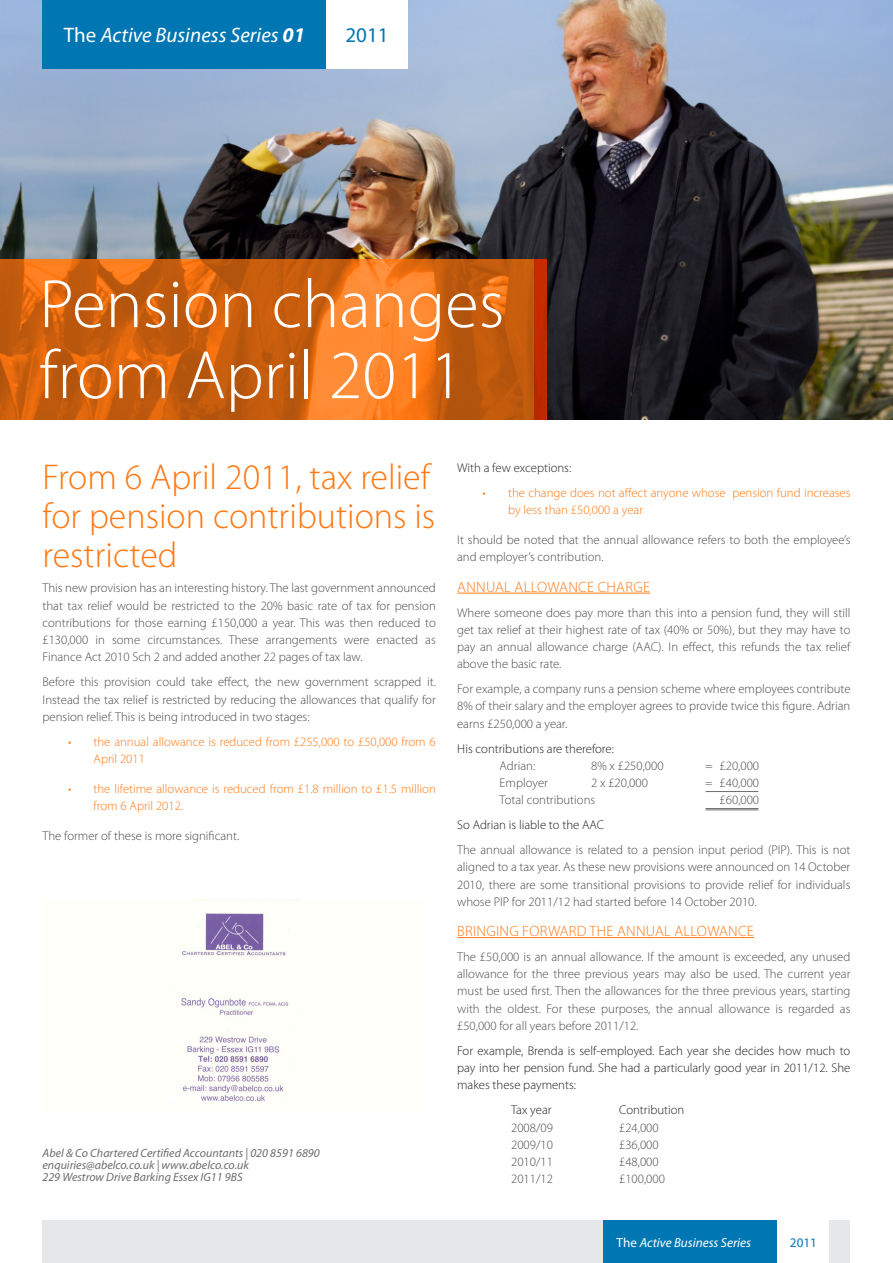
<style>
.page{position:relative;width:893px;height:1263px;background:#fff}
.page>*{position:absolute;margin:0;border:0;box-sizing:border-box;transform-origin:0 0}
.t1{font:300 69px/71.1px "Myriad Pro";color:#fff}
.Title_paragraph{font:300 36px/39px "Myriad Pro";color:#ff7813}
.t2{font:italic 21px "Myriad Pro";color:#fff}
.t3{font:21px "Myriad Pro";color:#0077b3}
.Sub_heading{font:300 15px "Myriad Pro";letter-spacing:.02em;color:#ff7813}
.t4{font:italic 13.2px "Myriad Pro";color:#fff}
.t5{font:13.2px "Myriad Pro";color:#0077b3}
.Main_text{font:300 12.75px/17.2px "Myriad Pro";color:#4b4c4d;text-align:justify}
.Bullet_title{font:300 12.75px/17.2px "Myriad Pro";color:#231f20;text-align:justify}
.Bulleted_points{font:300 12.75px/17.2px "Myriad Pro";color:#ff7813}
.t6{font:italic 12px "Myriad Pro";color:#6c6d70}
.s1{font-style:normal}
.s2{font-weight:700}
</style>
<div class="page">
<img style="left:0;top:0;width:893px;height:420px">
<div style="left:43px;top:0;width:283px;height:68px;background:#0077b3"></div>
<div style="left:326px;top:0;width:81px;height:68px;background:#fff"></div>
<div style="left:43px;top:1220px;width:807px;height:43px;background:#e6e7e9"></div>
<div style="left:603px;top:1220px;width:195px;height:43px;background:#0077b3"></div>
<div style="left:778px;top:1219px;width:51px;height:44px;background:#fff"></div>
<hr style="left:457px;top:593px;width:193px;height:1px;background:#ff7813">
<hr style="left:457px;top:937px;width:297px;height:1px;background:#ff7813">
<svg style="left:0;top:259px;width:534px;height:161px;background:#d36614"></svg>
<div style="left:534px;top:259px;width:12px;height:161px;background:#c42a00"></div>
<hr style="left:706px;top:791px;width:52px;height:1px;background:#6c6d70">
<hr style="left:706px;top:808px;width:52px;height:1px;background:#6c6d70">
<hr style="left:706px;top:810px;width:52px;height:1px;background:#6c6d70">
<img style="left:168px;top:900px;width:133px;height:202px">
<p class="t2" style="left:64px;top:22px;width:243px"><span class="s1">The</span> Active Business Series <span class="s2">01</span></p>
<p class="t3" style="left:345px;top:22px;width:45px">2011</p>
<p class="t1" style="left:39px;top:270px;width:467px">Pension changes from April 2011</p>
<p class="Title_paragraph" style="left:43px;top:459px;width:394px">From 6 April 2011, tax relief for pension contributions is restricted</p>
<p class="Main_text" style="left:43px;top:580px;width:395px">This new provision has an interesting history. The last government announced that tax relief would be restricted to the 20% basic rate of tax for pension contributions for those earning £150,000 a year. This was then reduced to £130,000 in some circumstances. These arrangements were enacted as Finance Act 2010 Sch 2 and added another 22 pages of tax law.</p>
<p class="Main_text" style="left:43px;top:674px;width:395px">Before this provision could take effect, the new government scrapped it.<br>Instead the tax relief is restricted by reducing the allowances that qualify for pension relief. This is being introduced in two stages:</p>
<p class="Bulleted_points" style="left:94px;top:733px;width:344px;text-indent:-26px">• the annual allowance is reduced from £255,000 to £50,000 from 6<br>April 2011</p>
<p class="Bulleted_points" style="left:94px;top:780px;width:344px;text-indent:-26px">• the lifetime allowance is reduced from £1.8 million to £1.5 million from 6 April 2012.</p>
<p class="Main_text" style="left:43px;top:827px;width:198px">The former of these is more significant.</p>
<p class="t6" style="left:43px;top:1146px;width:279px">Abel &amp; Co Chartered Certified Accountants | 020 8591 6890</p>
<p class="t6" style="left:43px;top:1158px;width:208px">enquiries@abelco.co.uk | www.abelco.co.uk</p>
<p class="t6" style="left:43px;top:1170px;width:202px">229 Westrow Drive Barking Essex IG11 9BS</p>
<p class="Bullet_title" style="left:457px;top:459px;width:116px">With a few exceptions:</p>
<p class="Bulleted_points" style="left:508px;top:484px;width:344px;text-indent:-26px">• the change does not affect anyone whose pension fund increases by less than £50,000 a year</p>
<p class="Main_text" style="left:457px;top:531px;width:395px">It should be noted that the annual allowance refers to both the employee’s and employer’s contribution.</p>
<p class="Sub_heading" style="left:457px;top:578px;width:194px">ANNUAL ALLOWANCE CHARGE</p>
<p class="Main_text" style="left:457px;top:604px;width:395px">Where someone does pay more than this into a pension fund, they will still get tax relief at their highest rate of tax (40% or 50%), but they may have to pay an annual allowance charge (AAC). In effect, this refunds the tax relief above the basic rate.</p>
<p class="Main_text" style="left:457px;top:680px;width:395px">For example, a company runs a pension scheme where employees contribute 8% of their salary and the employer agrees to provide twice this figure. Adrian earns £250,000 a year.</p>
<p class="Bullet_title" style="left:457px;top:740px;width:158px">His contributions are therefore:</p>
<p class="Main_text" style="left:500px;top:757px;width:37px">Adrian:</p>
<p class="Main_text" style="left:591px;top:757px;width:74px">8% x £250,000</p>
<p class="Main_text" style="left:705px;top:757px;width:56px">= £20,000</p>
<p class="Main_text" style="left:500px;top:774px;width:50px">Employer</p>
<p class="Main_text" style="left:591px;top:774px;width:58px">2 x £20,000</p>
<p class="Main_text" style="left:705px;top:774px;width:56px">= £40,000</p>
<p class="Main_text" style="left:500px;top:792px;width:97px">Total contributions</p>
<p class="Main_text" style="left:720px;top:792px;width:41px">£60,000</p>
<p class="Bullet_title" style="left:457px;top:816px;width:149px">So Adrian is liable to the AAC</p>
<p class="Main_text" style="left:457px;top:841px;width:395px">The annual allowance is related to a pension input period (PIP). This is not aligned to a tax year. As these new provisions were announced on 14 October 2010, there are some transitional provisions to provide relief for individuals whose PIP for 2011/12 had started before 14 October 2010.</p>
<p class="Sub_heading" style="left:457px;top:923px;width:298px">BRINGING FORWARD THE ANNUAL ALLOWANCE</p>
<p class="Main_text" style="left:457px;top:948px;width:395px">The £50,000 is an annual allowance. If the amount is exceeded, any unused allowance for the three previous years may also be used. The current year must be used first. Then the allowances for the three previous years, starting with the oldest. For these purposes, the annual allowance is regarded as £50,000 for all years before 2011/12.</p>
<p class="Bullet_title" style="left:457px;top:1042px;width:395px">For example, Brenda is self-employed. Each year she decides how much to pay into her pension fund. She had a particularly good year in 2011/12. She makes these payments:</p>
<p class="Bullet_title" style="left:511px;top:1101px;width:42px">Tax year</p>
<p class="Bullet_title" style="left:619px;top:1101px;width:67px">Contribution</p>
<p class="Main_text" style="left:511px;top:1119px;width:43px">2008/09</p>
<p class="Main_text" style="left:619px;top:1119px;width:41px">£24,000</p>
<p class="Main_text" style="left:511px;top:1136px;width:43px">2009/10</p>
<p class="Main_text" style="left:619px;top:1136px;width:41px">£36,000</p>
<p class="Main_text" style="left:511px;top:1153px;width:43px">2010/11</p>
<p class="Main_text" style="left:619px;top:1153px;width:41px">£48,000</p>
<p class="Main_text" style="left:511px;top:1170px;width:43px">2011/12</p>
<p class="Main_text" style="left:619px;top:1170px;width:47px">£100,000</p>
<p class="t4" style="left:617px;top:1234px;width:136px"><span class="s1">The</span> Active Business Series</p>
<p class="t5" style="left:790px;top:1234px;width:28px">2011</p>
</div>
